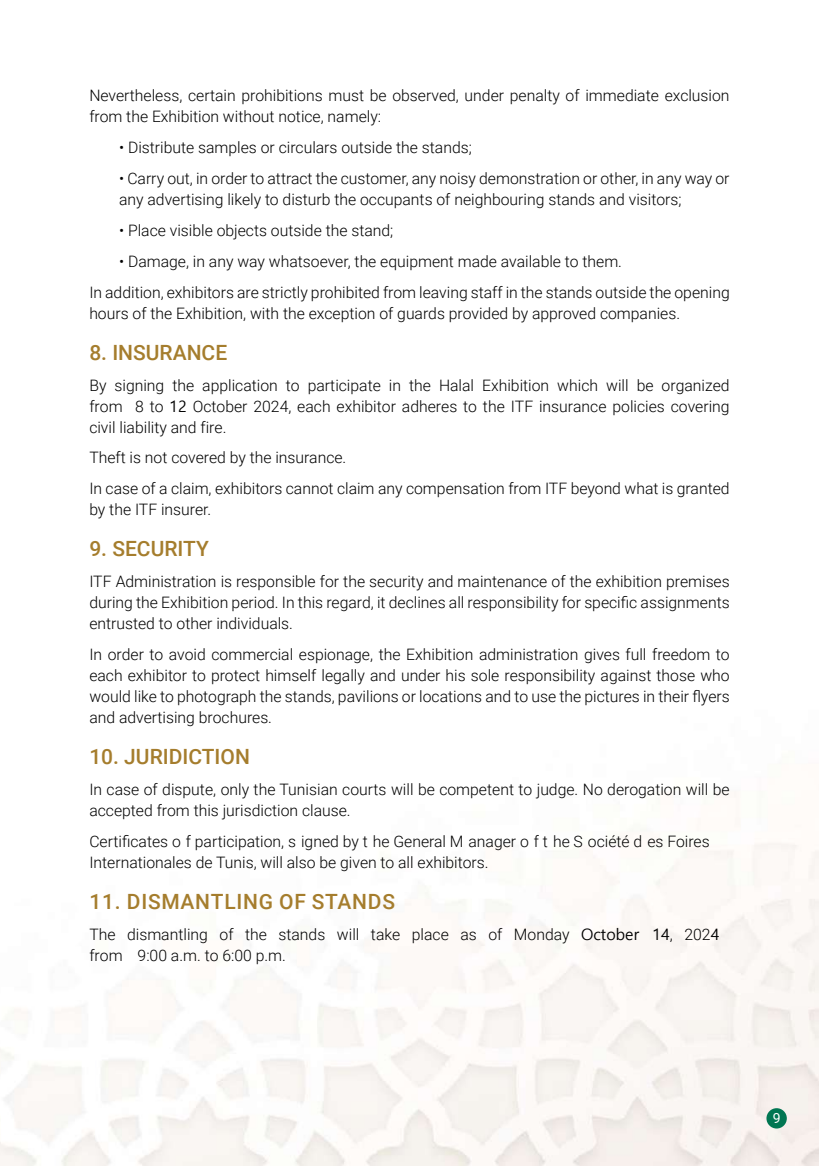
<style>
.page{position:relative;width:819px;height:1166px;background:#fff}
.page>*{position:absolute;margin:0;border:0;box-sizing:border-box;transform-origin:0 0}
.t1{font:500 21px "Roboto";color:#a57d2d}
.t2{font:500 21px "Roboto";letter-spacing:.035em;color:#a57d2d}
.t3{font:300 15.75px/21px "Roboto";color:#000}
.t4{font:14px "Roboto";color:#fff}
.s1{font-family:"Malgun Gothic";font-weight:400}
</style>
<div class="page">
<img style="left:0;top:791px;width:819px;height:375px">
<div style="left:766px;top:1108px;width:20px;height:20px;background:#017652;border-radius:50%"></div>
<p class="t3" style="left:89px;top:84px;width:641px">Nevertheless, certain prohibitions must be observed, under penalty of immediate exclusion from the Exhibition without notice, namely:</p>
<p class="t3" style="left:119px;top:136px;width:354px">• Distribute samples or circulars outside the stands;</p>
<p class="t3" style="left:119px;top:167px;width:612px">• Carry out, in order to attract the customer, any noisy demonstration or other, in any way or any advertising likely to disturb the occupants of neighbouring stands and visitors;</p>
<p class="t3" style="left:119px;top:219px;width:276px">• Place visible objects outside the stand;</p>
<p class="t3" style="left:89px;top:245px;width:642px;line-height:31px;text-indent:30px">• Damage, in any way whatsoever, the equipment made available to them.<br>In addition, exhibitors are strictly prohibited from leaving staff in the stands outside the opening</p>
<p class="t3" style="left:89px;top:302px;width:592px">hours of the Exhibition, with the exception of guards provided by approved companies.</p>
<h1 class="t1" style="left:89px;top:337px;width:139px">8. INSURANCE</h1>
<p class="t3" style="left:89px;top:374px;width:641px;text-align:justify">By signing the application to participate in the Halal Exhibition which will be organized from 8 to <span class="s1">12</span> October 2024, each exhibitor adheres to the ITF insurance policies covering civil liability and fire.</p>
<p class="t3" style="left:89px;top:442px;width:641px;line-height:31px">Theft is not covered by the insurance.<br>In case of a claim, exhibitors cannot claim any compensation from ITF beyond what is granted</p>
<p class="t3" style="left:89px;top:499px;width:123px">by the ITF insurer.</p>
<h1 class="t1" style="left:89px;top:534px;width:121px">9. SECURITY</h1>
<p class="t3" style="left:89px;top:570px;width:642px;text-align:justify">ITF Administration is responsible for the security and maintenance of the exhibition premises during the Exhibition period. In this regard, it declines all responsibility for specific assignments entrusted to other individuals.</p>
<p class="t3" style="left:89px;top:643px;width:642px;text-align:justify">In order to avoid commercial espionage, the Exhibition administration gives full freedom to each exhibitor to protect himself legally and under his sole responsibility against those who would like to photograph the stands, pavilions or locations and to use the pictures in their flyers and advertising brochures.</p>
<h1 class="t1" style="left:89px;top:742px;width:162px">10. JURIDICTION</h1>
<p class="t3" style="left:89px;top:778px;width:641px">In case of dispute, only the Tunisian courts will be competent to judge. No derogation will be accepted from this jurisdiction clause.</p>
<p class="t3" style="left:89px;top:830px;width:621px">Certificates o f participation, s igned by t he General M anager o f t he S ociété d es Foires<br>Internationales de Tunis, will also be given to all exhibitors.</p>
<h1 class="t2" style="left:89px;top:886px;width:307px">11. DISMANTLING OF STANDS</h1>
<p class="t3" style="left:89px;top:923px;width:631px">The dismantling of the stands will take place as of Monday <span class="s1">October 14</span>, 202<span class="s1">4 </span>from 9:00 a.m. to 6:00 p.m.</p>
<p class="t4" style="left:772px;top:1108px;width:9px">9</p>
</div>
